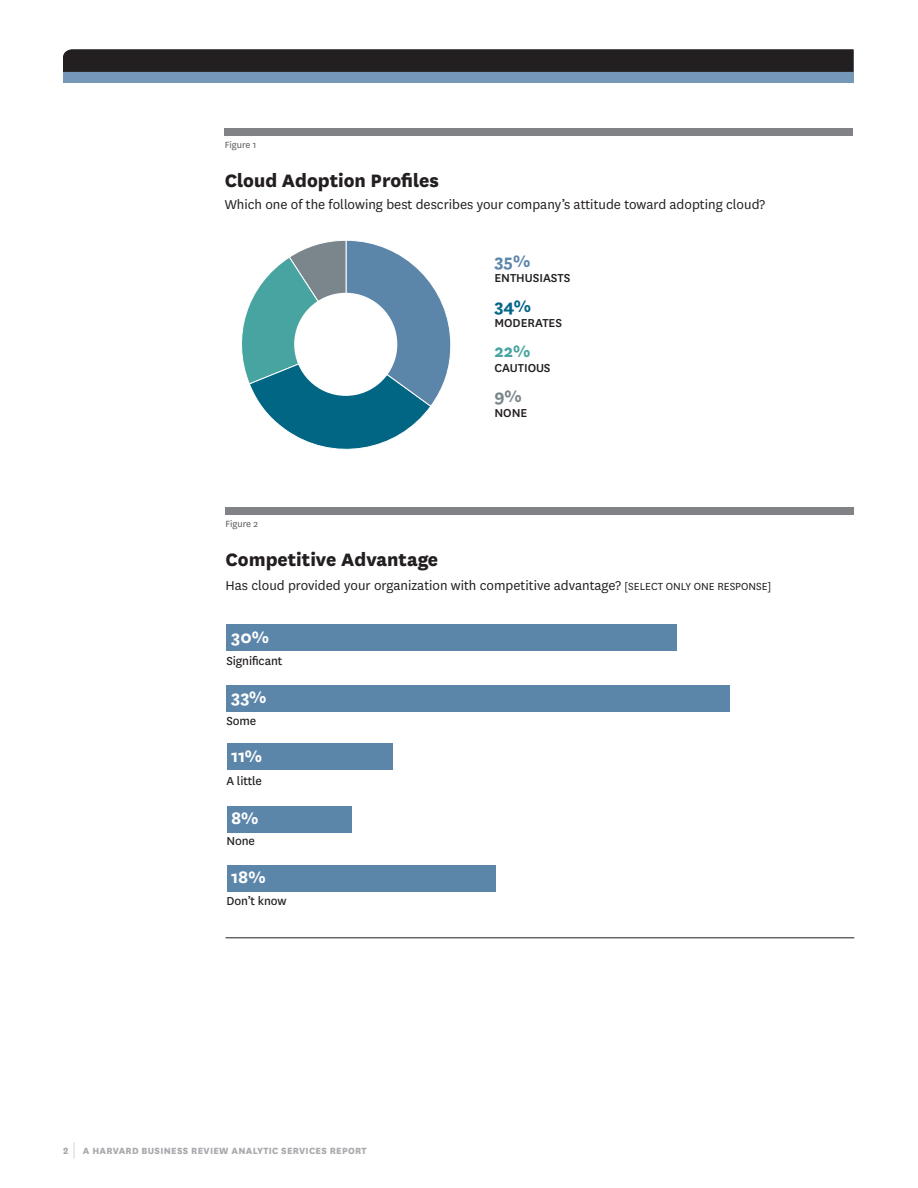
<style>
.page{position:relative;width:918px;height:1188px;background:#fff}
.page>*{position:absolute;margin:0;border:0;box-sizing:border-box;transform-origin:0 0}
.t1{font:800 21px "National HBR";color:#231f20}
.t2{font:700 19.5px "National HBR";color:#fff}
.t3{font:700 19.5px "National HBR";color:#5b85a9}
.t4{font:700 19.5px "National HBR";color:#016584}
.t5{font:700 19.5px "National HBR";color:#48a4a0}
.t6{font:700 19.5px "National HBR";color:#7a868c}
.t7{font:15px "National HBR";color:#231f20}
.t8{font:13.5px "National HBR";letter-spacing:-.01em;color:#231f20}
.t9{font:500 13.5px "National HBR";color:#231f20}
.t10{font:800 10.5px "National HBR";letter-spacing:.025em;color:#a8a9ad}
.t11{font:10.5px "National HBR";color:#57585a}
.s1{font-size:12px}
.s2{font-weight:100;font-size:22.5px}
</style>
<div class="page">
<div style="left:63px;top:61px;width:791px;height:22px;background:#7698b8"></div>
<div style="left:63px;top:50px;width:791px;height:22px;background:#231f20"></div>
<div style="left:225px;top:128px;width:628px;height:8px;background:#808285"></div>
<svg style="left:241px;top:240px;width:210px;height:210px"></svg>
<div style="left:294px;top:293px;width:103px;height:103px;background:#fff;border-radius:50%"></div>
<div style="left:225px;top:507px;width:629px;height:8px;background:#808285"></div>
<div style="left:227px;top:624px;width:450px;height:27px;background:#5b85a9"></div>
<div style="left:227px;top:685px;width:503px;height:27px;background:#5b85a9"></div>
<div style="left:227px;top:743px;width:166px;height:27px;background:#5b85a9"></div>
<div style="left:227px;top:806px;width:124px;height:27px;background:#5b85a9"></div>
<div style="left:227px;top:865px;width:268px;height:27px;background:#5b85a9"></div>
<hr style="left:225px;top:937px;width:629px;height:1px;background:#231f20">
<p class="t11" style="left:225px;top:138px;width:33px">Figure 1</p>
<p class="t1" style="left:225px;top:165px;width:216px">Cloud Adoption Profiles</p>
<p class="t7" style="left:225px;top:195px;width:542px">Which one of the following best describes your company’s attitude toward adopting cloud?</p>
<p class="t11" style="left:225px;top:517px;width:34px">Figure 2</p>
<p class="t1" style="left:225px;top:544px;width:214px">Competitive Advantage</p>
<p class="t3" style="left:494px;top:247px;width:38px">35%</p>
<p class="t9" style="left:494px;top:268px;width:78px">ENTHUSIASTS</p>
<p class="t4" style="left:494px;top:292px;width:38px">34%</p>
<p class="t9" style="left:494px;top:313px;width:69px">MODERATES</p>
<p class="t5" style="left:494px;top:337px;width:38px">22%</p>
<p class="t9" style="left:494px;top:358px;width:58px">CAUTIOUS</p>
<p class="t6" style="left:494px;top:382px;width:29px">9%</p>
<p class="t9" style="left:494px;top:403px;width:35px">NONE</p>
<p class="t7" style="left:225px;top:575px;width:547px">Has cloud provided your organization with competitive advantage? <span class="s1">[SELECT ONLY ONE RESPONSE]</span></p>
<p class="t2" style="left:231px;top:623px;width:39px">30%</p>
<p class="t8" style="left:227px;top:652px;width:57px">Significant</p>
<p class="t2" style="left:231px;top:683px;width:37px">33%</p>
<p class="t8" style="left:227px;top:712px;width:31px">Some</p>
<p class="t2" style="left:231px;top:742px;width:32px">11%</p>
<p class="t8" style="left:227px;top:772px;width:37px">A little</p>
<p class="t2" style="left:231px;top:804px;width:29px">8%</p>
<p class="t8" style="left:227px;top:832px;width:30px">None</p>
<p class="t2" style="left:231px;top:863px;width:36px">18%</p>
<p class="t8" style="left:227px;top:892px;width:62px">Don’t know</p>
<p class="t10" style="left:63px;top:1143px;width:305px">2 <span class="s2">|</span> A HARVARD BUSINESS REVIEW ANALYTIC SERVICES REPORT</p>
</div>
